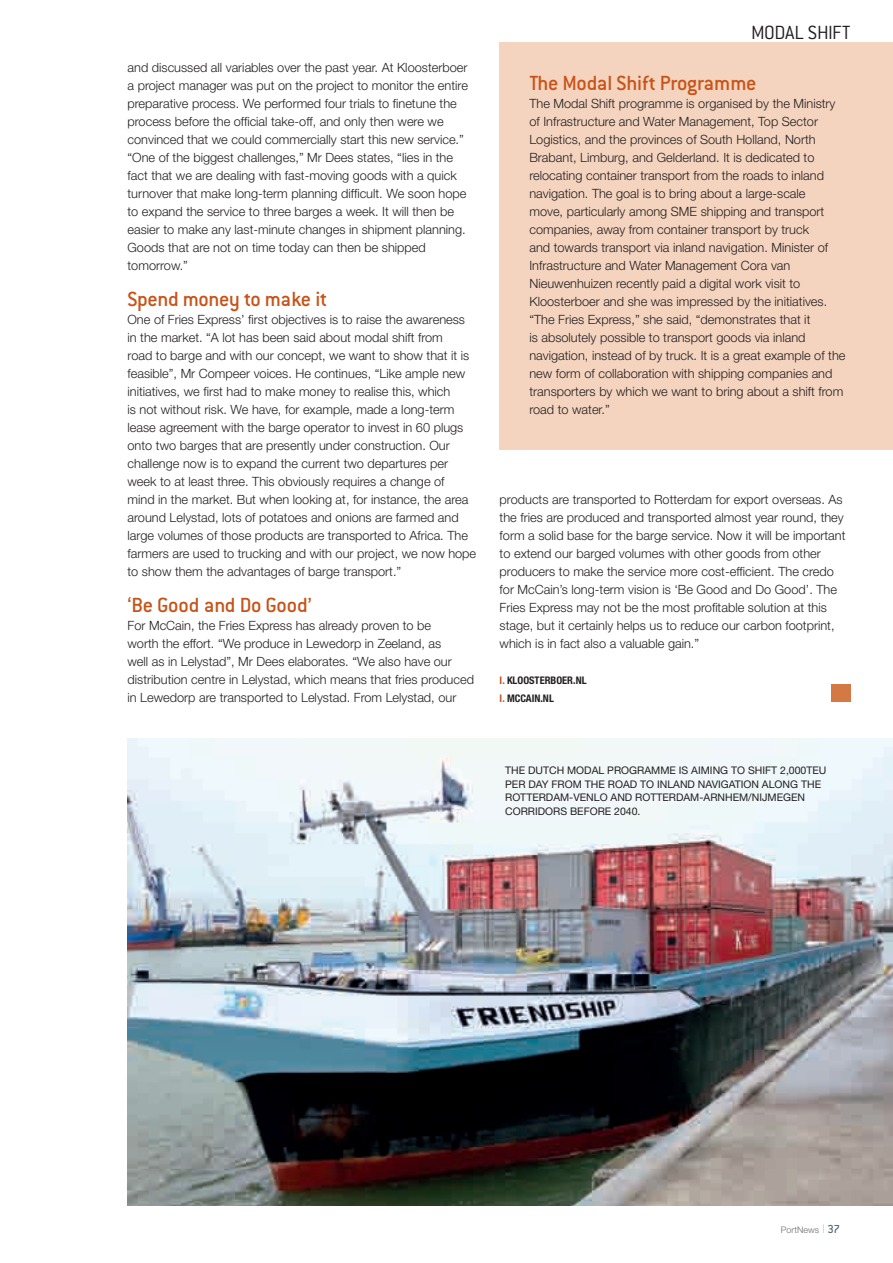
<style>
.page{position:relative;width:893px;height:1263px;background:#fff}
.page>*{position:absolute;margin:0;border:0;box-sizing:border-box;transform-origin:0 0}
.t1{font:500 22.5px "Conduit ITC";letter-spacing:-.015em;color:#c75318}
.t2{font:300 21px "Conduit ITC";letter-spacing:-.02em;color:#231f20}
.t3{font:300 12.75px/18px "Helvetica Neue LT Std";color:#231f20}
.t4{font:10.5px/13.5px "Helvetica Neue LT Std";color:#231f20}
.t5{font:700 condensed 10.5px/18px "Helvetica Neue LT Std";color:#231f20}
.t6{font:300 9px "Helvetica Neue LT Std";color:#6c6d70}
.s1{color:#c75318}
.s2{font-weight:200;font-size:12px}
.s3{font-family:"Conduit ITC";font-weight:500;font-size:12.75px;color:#52697c}
</style>
<div class="page">
<div style="left:500px;top:42px;width:393px;height:408px;background:#f4d4bf"></div>
<img style="left:128px;top:738px;width:765px;height:467px">
<div style="left:831px;top:684px;width:19px;height:18px;background:#d47844"></div>
<p class="t3" style="left:128px;top:58px;width:342px">and discussed all variables over the past year. At Kloosterboer a project manager was put on the project to monitor the entire preparative process. We performed four trials to finetune the process before the official take-off, and only then were we convinced that we could commercially start this new service.” “One of the biggest challenges,” Mr Dees states, “lies in the fact that we are dealing with fast-moving goods with a quick turnover that make long-term planning difficult. We soon hope to expand the service to three barges a week. It will then be easier to make any last-minute changes in shipment planning.<br>Goods that are not on time today can then be shipped tomorrow.”</p>
<h1 class="t1" style="left:128px;top:286px;width:201px">Spend money to make it</h1>
<p class="t3" style="left:128px;top:310px;width:350px">One of Fries Express’ first objectives is to raise the awareness in the market. “A lot has been said about modal shift from<br>road to barge and with our concept, we want to show that it is feasible”, Mr Compeer voices. He continues, “Like ample new initiatives, we first had to make money to realise this, which<br>is not without risk. We have, for example, made a long-term lease agreement with the barge operator to invest in 60 plugs onto two barges that are presently under construction. Our challenge now is to expand the current two departures per week to at least three. This obviously requires a change of<br>mind in the market. But when looking at, for instance, the area around Lelystad, lots of potatoes and onions are farmed and large volumes of those products are transported to Africa. The farmers are used to trucking and with our project, we now hope to show them the advantages of barge transport.”</p>
<h1 class="t1" style="left:128px;top:592px;width:186px">‘Be Good and Do Good’</h1>
<p class="t3" style="left:128px;top:616px;width:348px">For McCain, the Fries Express has already proven to be<br>worth the effort. “We produce in Lewedorp in Zeeland, as<br>well as in Lelystad”, Mr Dees elaborates. “We also have our distribution centre in Lelystad, which means that fries produced in Lewedorp are transported to Lelystad. From Lelystad, our</p>
<h2 class="t2" style="left:751px;top:21px;width:101px">MODAL SHIFT</h2>
<h1 class="t1" style="left:529px;top:70px;width:229px">The Modal Shift Programme</h1>
<p class="t3" style="left:529px;top:94px;width:317px">The Modal Shift programme is organised by the Ministry of Infrastructure and Water Management, Top Sector Logistics, and the provinces of South Holland, North Brabant, Limburg, and Gelderland. It is dedicated to relocating container transport from the roads to inland navigation. The goal is to bring about a large-scale<br>move, particularly among SME shipping and transport companies, away from container transport by truck<br>and towards transport via inland navigation. Minister of Infrastructure and Water Management Cora van Nieuwenhuizen recently paid a digital work visit to Kloosterboer and she was impressed by the initiatives. “The Fries Express,” she said, “demonstrates that it<br>is absolutely possible to transport goods via inland navigation, instead of by truck. It is a great example of the new form of collaboration with shipping companies and transporters by which we want to bring about a shift from road to water.”</p>
<p class="t3" style="left:500px;top:490px;width:347px">products are transported to Rotterdam for export overseas. As the fries are produced and transported almost year round, they form a solid base for the barge service. Now it will be important to extend our barged volumes with other goods from other producers to make the service more cost-efficient. The credo for McCain’s long-term vision is ‘Be Good and Do Good’. The Fries Express may not be the most profitable solution at this stage, but it certainly helps us to reduce our carbon footprint, which is in fact also a valuable gain.”</p>
<p class="t5" style="left:500px;top:671px;width:88px"><span class="s1">I.</span> KLOOSTERBOER.NL<br><span class="s1">I.</span> MCCAIN.NL</p>
<p class="t4" style="left:505px;top:763px;width:323px">THE DUTCH MODAL PROGRAMME IS AIMING TO SHIFT 2,000TEU PER DAY FROM THE ROAD TO INLAND NAVIGATION ALONG THE ROTTERDAM-VENLO AND ROTTERDAM-ARNHEM/NIJMEGEN CORRIDORS BEFORE 2040.</p>
<p class="t6" style="left:781px;top:1224px;width:60px">PortNews <span class="s2">I</span> <span class="s3">37</span></p>
</div>
